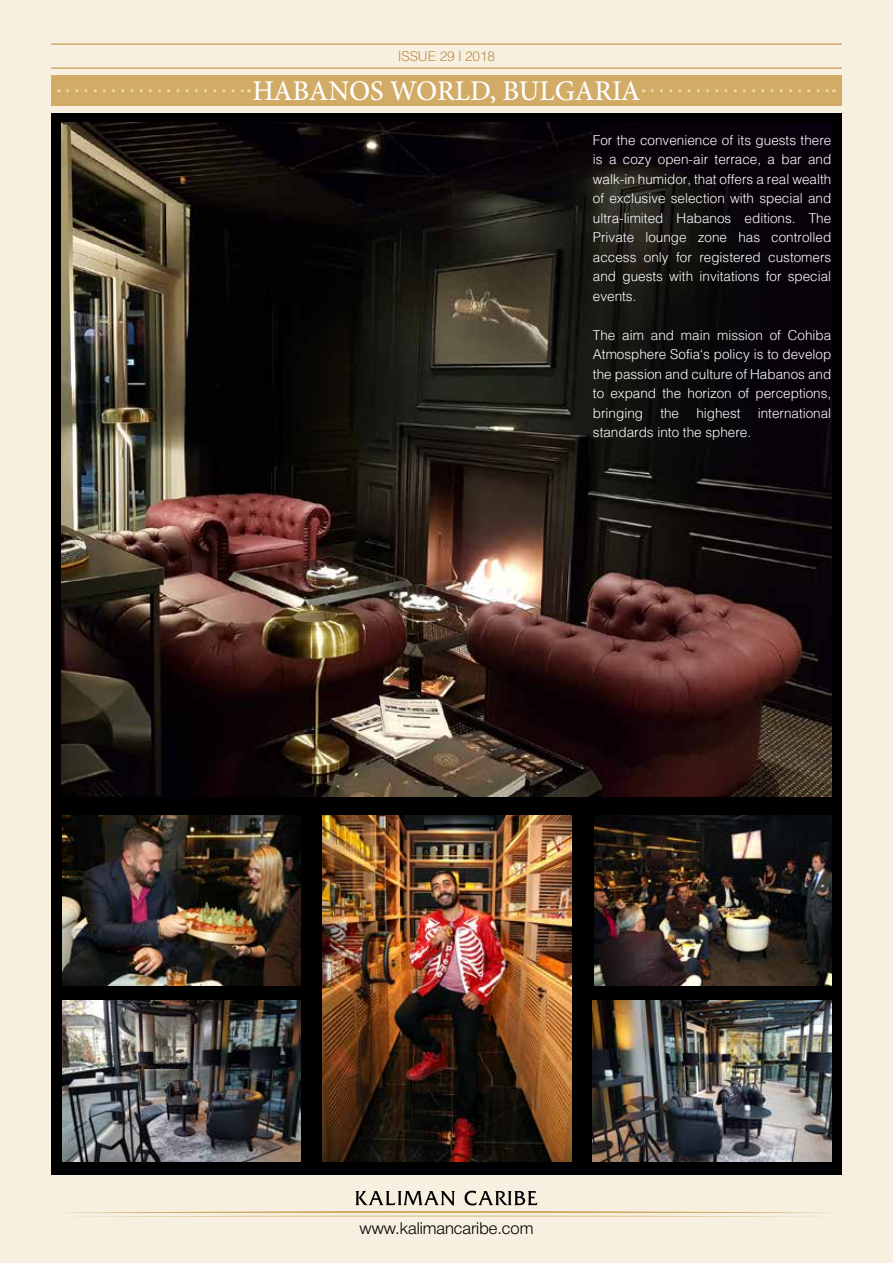
<style>
.page{position:relative;width:893px;height:1263px;background:#f7f0e0}
.page>*{position:absolute;margin:0;border:0;box-sizing:border-box;transform-origin:0 0}
.t1{font:500 28.5px "Minion Pro";color:#fff}
.t2{font:16.5px "Helvetica 4 Light";color:#000}
.t3{font:300 15px/19.5px "Helv Cyr";color:#fff;text-align:justify}
.t4{font:300 15px "Helv Cyr";letter-spacing:-.005em;color:#bb8b4a}
</style>
<div class="page">
<hr style="left:51px;top:43px;width:791px;height:2px;background:#d2ab67">
<hr style="left:51px;top:67px;width:791px;height:2px;background:#d2ab67">
<svg style="left:63px;top:1191px;width:766px;height:25px"></svg>
<div style="left:51px;top:113px;width:791px;height:1062px;background:#000"></div>
<img style="left:62px;top:123px;width:769px;height:673px">
<img style="left:322px;top:816px;width:249px;height:345px">
<img style="left:62px;top:816px;width:238px;height:170px">
<img style="left:594px;top:816px;width:237px;height:170px">
<img style="left:593px;top:1000px;width:238px;height:161px">
<img style="left:62px;top:1000px;width:238px;height:161px">
<div style="left:51px;top:75px;width:791px;height:31px;background:#d2ab67"></div>
<svg style="left:68px;top:89px;width:181px;height:3px"></svg>
<svg style="left:652px;top:89px;width:182px;height:3px"></svg>
<p class="t4" style="left:398px;top:48px;width:99px">ISSUE 29 | 2018</p>
<h1 class="t1" style="left:252px;top:72px;width:390px">HABANOS WORLD, BULGARIA</h1>
<p class="t3" style="left:593px;top:130px;width:240px">For the convenience of its guests there is a cozy open-air terrace, a bar and walk-in humidor, that offers a real wealth of exclusive selection with special and ultra-limited Habanos editions. The Private lounge zone has controlled access only for registered customers and guests with invitations for special events.</p>
<p class="t3" style="left:593px;top:325px;width:240px">The aim and main mission of Cohiba Atmosphere Sofia‘s policy is to develop the passion and culture of Habanos and to expand the horizon of perceptions, bringing the highest international standards into the sphere.</p>
<p class="t2" style="left:359px;top:1219px;width:175px">www.kalimancaribe.com</p>
</div>
